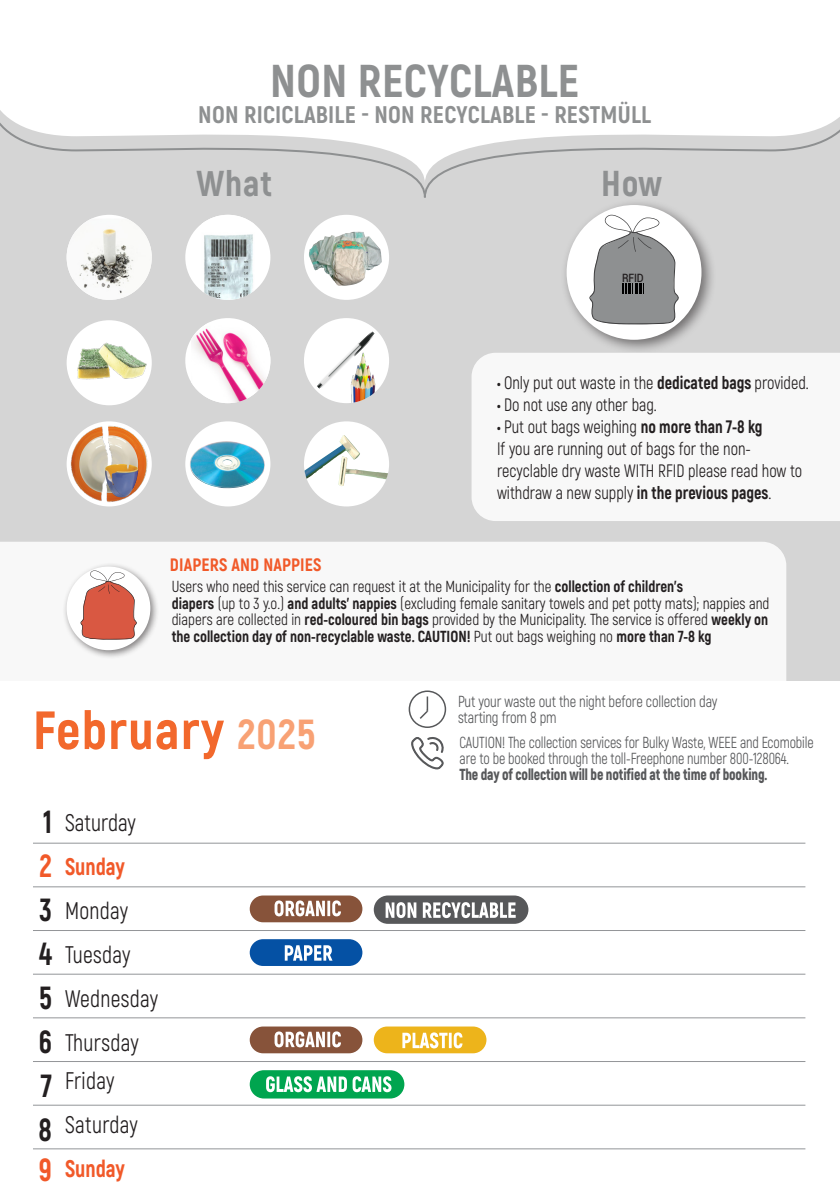
<style>
.page{position:relative;width:840px;height:1191px;background:#fff}
.page>*{position:absolute;margin:0;border:0;box-sizing:border-box;transform-origin:0 0}
.t1{font:800 53.6px "Akrobat";letter-spacing:.025em;color:#f2682c}
.t2{font:800 46px "Akrobat";letter-spacing:.01em;color:#8e9091}
.t3{font:800 36px "Akrobat";letter-spacing:.025em;color:#8e9091}
.t4{font:800 32px/44px "Akrobat";color:#231f20;text-align:justify;scale:.9 1}
.t5{font:800 32px "Akrobat";color:#f15929;scale:.9 1}
.t6{font:24px/44px "Akrobat";letter-spacing:.015em;color:#231f20;scale:.9 1}
.t7{font:800 24px "Akrobat";letter-spacing:.01em;color:#8e9091}
.t8{font:18px/22px "Akrobat";color:#231f20;scale:.9 1}
.t9{font:800 18px "Akrobat";letter-spacing:.01em;color:#f15929}
.t10{font:16px/16.4px "Akrobat";color:#231f20;scale:.93 1}
.t11{font:16px/16px "Akrobat";letter-spacing:-.01em;color:#57585a;scale:.87 1}
.t12{font:16px "Akrobat";letter-spacing:-.01em;color:#57585a;scale:.9 1}
.t13{font:900 16px "Akrobat";letter-spacing:-.01em;color:#57585a;scale:.87 1}
.t14{font:500 11.4px "Roboto";color:#231f20;scale:.9 1}
.s1{font-weight:800}
.s2{font-size:42px;color:#f8a174}
.s3{color:#f15929}
.s4{font-weight:800;color:#f15929}
</style>
<div class="page">
<hr style="left:33px;top:842px;width:772px;height:1px;background:#939598">
<hr style="left:33px;top:886px;width:772px;height:1px;background:#939598">
<hr style="left:33px;top:930px;width:772px;height:1px;background:#939598">
<hr style="left:33px;top:973px;width:772px;height:1px;background:#939598">
<hr style="left:33px;top:1017px;width:772px;height:1px;background:#939598">
<hr style="left:33px;top:1061px;width:772px;height:1px;background:#939598">
<hr style="left:33px;top:1104px;width:772px;height:1px;background:#939598">
<hr style="left:33px;top:1148px;width:772px;height:1px;background:#939598">
<div style="left:249px;top:895px;width:113px;height:27px;background:#87533a;border-radius:13px"></div>
<svg style="left:274px;top:900px;width:67px;height:16px"></svg>
<div style="left:373px;top:895px;width:155px;height:28px;background:#57585a;border-radius:14px"></div>
<svg style="left:385px;top:902px;width:130px;height:16px"></svg>
<div style="left:249px;top:939px;width:113px;height:27px;background:#0551a4;border-radius:13px"></div>
<svg style="left:284px;top:945px;width:48px;height:15px"></svg>
<div style="left:249px;top:1026px;width:113px;height:27px;background:#87533a;border-radius:13px"></div>
<svg style="left:274px;top:1031px;width:67px;height:16px"></svg>
<div style="left:373px;top:1026px;width:113px;height:27px;background:#edb41b;border-radius:13px"></div>
<svg style="left:402px;top:1032px;width:60px;height:16px"></svg>
<div style="left:249px;top:1070px;width:155px;height:28px;background:#00a54f;border-radius:14px"></div>
<svg style="left:266px;top:1076px;width:125px;height:16px"></svg>
<svg style="left:408px;top:690px;width:38px;height:38px"></svg>
<svg style="left:411px;top:737px;width:32px;height:32px"></svg>
<div style="left:0;top:69px;width:839px;height:613px;background:#d5d5d5"></div>
<svg style="left:0;top:69px;width:839px;height:129px"></svg>
<div style="left:185px;top:318px;width:85px;height:85px;background:#fff;border-radius:50%"></div>
<img style="left:191px;top:323px;width:79px;height:80px">
<img style="left:331px;top:345px;width:58px;height:58px">
<img style="left:67px;top:219px;width:85px;height:81px">
<img style="left:67px;top:421px;width:85px;height:85px;border-radius:43px">
<div style="left:67px;top:320px;width:85px;height:85px;background:#fff;border-radius:50%"></div>
<img style="left:67px;top:334px;width:85px;height:56px">
<div style="left:185px;top:215px;width:85px;height:85px;background:#fff;border-radius:50%"></div>
<img style="left:202px;top:215px;width:52px;height:85px">
<div style="left:304px;top:215px;width:85px;height:85px;background:#fff;border-radius:50%"></div>
<img style="left:308px;top:231px;width:73px;height:56px">
<svg style="left:304px;top:421px;width:85px;height:85px;background:#ecf0ee"></svg>
<svg style="left:338px;top:435px;width:5px;height:12px"></svg>
<div style="left:185px;top:421px;width:85px;height:85px;background:#fff;border-radius:50%"></div>
<img style="left:185px;top:441px;width:84px;height:47px">
<img style="left:104px;top:464px;width:34px;height:33px">
<img style="left:304px;top:318px;width:82px;height:82px">
<div style="left:559px;top:198px;width:156px;height:156px;background:#231f20;opacity:.55"></div>
<div style="left:566px;top:205px;width:135px;height:135px;background:#fff;border-radius:50%"></div>
<div style="left:471px;top:353px;width:368px;height:168px;background:#f8f8f8"></div>
<div style="left:0;top:542px;width:785px;height:139px;background:#f8f8f8"></div>
<div style="left:62px;top:562px;width:97px;height:97px;background:#231f20;opacity:.55"></div>
<div style="left:67px;top:566px;width:83px;height:84px;background:#fff;border-radius:50%"></div>
<svg style="left:80px;top:570px;width:58px;height:70px"></svg>
<svg style="left:588px;top:215px;width:92px;height:110px"></svg>
<div style="left:0;top:681px;width:839px;height:5px;background:#fff"></div>
<p class="t2" style="left:270px;top:51px;width:310px">NON RECYCLABLE</p>
<p class="t7" style="left:198px;top:99px;width:454px">NON RICICLABILE - NON RECYCLABLE - RESTMÜLL</p>
<p class="t3" style="left:196px;top:160px;width:77px">What</p>
<p class="t3" style="left:600px;top:160px;width:62px">How</p>
<p class="t14" style="left:621px;top:269px;width:26px">RFID</p>
<p class="t8" style="left:497px;top:371px;width:347px"><span class="s1">•</span> Only put out waste in the <span class="s1">dedicated bags</span> provided.</p>
<p class="t8" style="left:497px;top:393px;width:179px"><span class="s1">•</span> Do not use any other bag.</p>
<p class="t8" style="left:497px;top:415px;width:340px"><span class="s1">•</span> Put out bags weighing <span class="s1">no more than 7-8 kg<br></span>If you are running out of bags for the non&shy;recyclable dry waste WITH RFID please read how to withdraw a new supply <span class="s1">in the previous pages</span>.</p>
<p class="t9" style="left:170px;top:553px;width:153px">DIAPERS AND NAPPIES</p>
<p class="t10" style="left:172px;top:578px;width:643px">Users who need this service can request it at the Municipality for the <span class="s1">collection of children’s<br>diapers</span> (up to 3 y.o.) <span class="s1">and adults’ nappies</span> (excluding female sanitary towels and pet potty mats); nappies and diapers are collected in <span class="s1">red-coloured bin bags</span> provided by the Municipality. The service is offered <span class="s1">weekly on the collection day of non-recyclable waste. CAUTION!</span> Put out bags weighing no <span class="s1">more than 7-8 kg</span></p>
<p class="t1" style="left:33px;top:696px;width:284px">February <span class="s2">2025</span></p>
<p class="t4" style="left:39px;top:799px;width:16px">1<br><span class="s3">2<br></span>3<br>4<br>5<br>6<br>7<br>8</p>
<p class="t5" style="left:39px;top:1149px;width:16px">9</p>
<p class="t6" style="left:65px;top:800px;width:105px">Saturday<br><span class="s4">Sunday<br></span>Monday<br>Tuesday<br>Wednesday<br>Thursday</p>
<p class="t6" style="left:65px;top:1058px;width:83px">Friday<br>Saturday<br><span class="s4">Sunday</span></p>
<p class="t12" style="left:457px;top:691px;width:289px">Put your waste out the night before collection day</p>
<p class="t12" style="left:457px;top:707px;width:111px">starting from 8 pm</p>
<p class="t11" style="left:459px;top:734px;width:408px">CAUTION! The collection services for Bulky Waste, WEEE and Ecomobile are to be booked through the toll-Freephone number 800-128064.</p>
<p class="t13" style="left:459px;top:764px;width:355px">The day of collection will be notified at the time of booking.</p>
</div>
